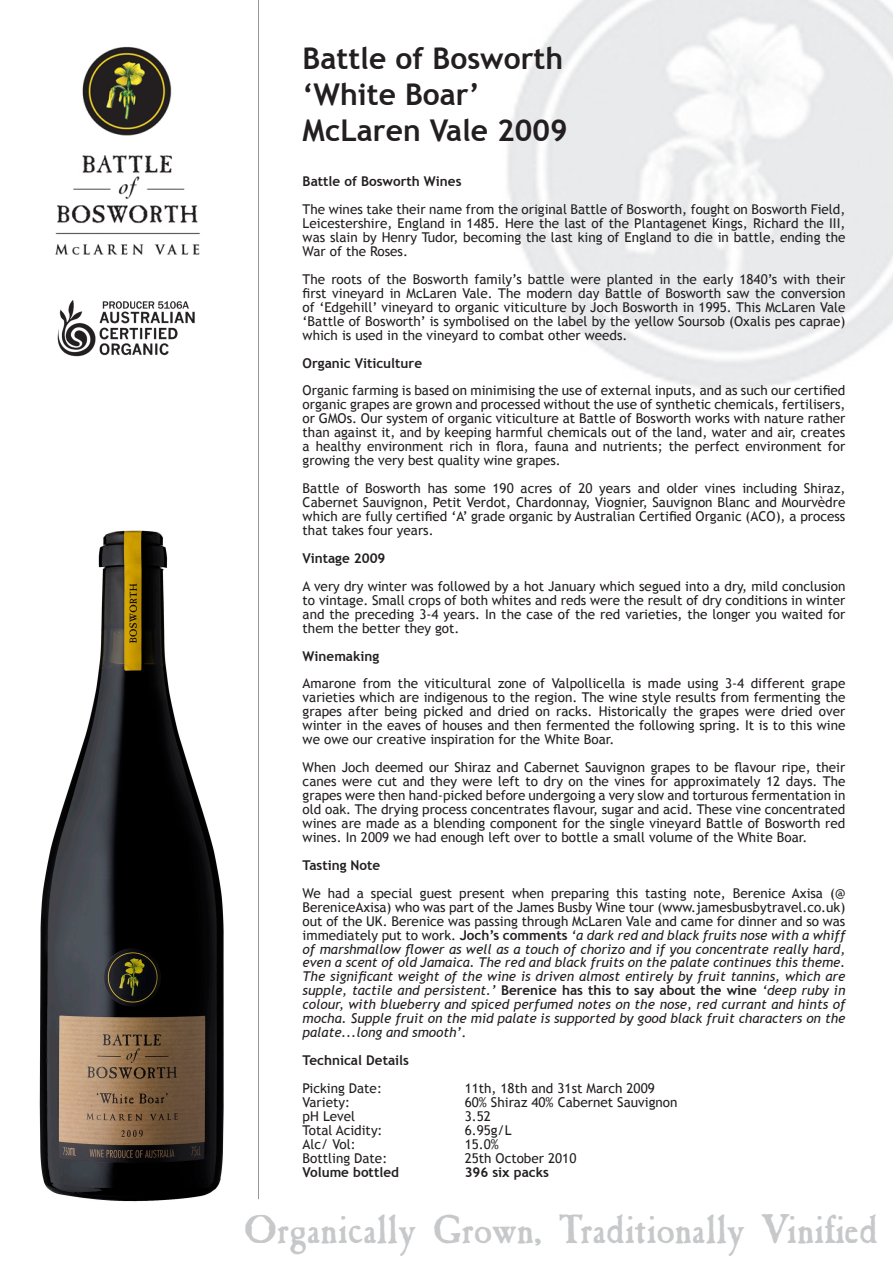
<style>
.page{position:relative;width:893px;height:1263px;background:#fff}
.page>*{position:absolute;margin:0;border:0;box-sizing:border-box;transform-origin:0 0}
.t1{font:39.75px "Caslon Antique VL";color:#c7c8ca}
.t2{font:700 30px "Trebuchet MS";color:#231f20}
.t3{font:13.5px/14px "Trebuchet MS";color:#231f20;text-align:justify}
.t4{font:italic 13.5px/14px "Trebuchet MS";color:#231f20;text-align:justify}
.t5{font:700 13.5px "Trebuchet MS";color:#231f20}
.s1{font-style:normal}
.s2{font-weight:700;font-style:normal}
</style>
<div class="page">
<hr style="left:258px;top:0;width:1px;height:1199px;background:#939598">
<img style="left:55px;top:47px;width:145px;height:208px">
<img style="left:57px;top:300px;width:138px;height:57px">
<img style="left:39px;top:530px;width:185px;height:672px">
<p class="t2" style="left:303px;top:40px;width:262px">Battle of Bosworth</p>
<p class="t2" style="left:303px;top:76px;width:179px">‘White Boar’</p>
<p class="t2" style="left:303px;top:112px;width:266px">McLaren Vale 2009</p>
<p class="t5" style="left:303px;top:173px;width:160px">Battle of Bosworth Wines</p>
<p class="t3" style="left:303px;top:202px;width:544px">The wines take their name from the original Battle of Bosworth, fought on Bosworth Field, Leicestershire, England in 1485. Here the last of the Plantagenet Kings, Richard the III, was slain by Henry Tudor, becoming the last king of England to die in battle, ending the War of the Roses.</p>
<p class="t3" style="left:303px;top:272px;width:544px">The roots of the Bosworth family’s battle were planted in the early 1840’s with their first vineyard in McLaren Vale. The modern day Battle of Bosworth saw the conversion of ‘Edgehill’ vineyard to organic viticulture by Joch Bosworth in 1995. This McLaren Vale ‘Battle of Bosworth’ is symbolised on the label by the yellow Soursob (Oxalis pes caprae) which is used in the vineyard to combat other weeds.</p>
<p class="t5" style="left:303px;top:354px;width:121px">Organic Viticulture</p>
<p class="t3" style="left:303px;top:384px;width:544px">Organic farming is based on minimising the use of external inputs, and as such our certified organic grapes are grown and processed without the use of synthetic chemicals, fertilisers, or GMOs. Our system of organic viticulture at Battle of Bosworth works with nature rather than against it, and by keeping harmful chemicals out of the land, water and air, creates a healthy environment rich in flora, fauna and nutrients; the perfect environment for growing the very best quality wine grapes.</p>
<p class="t3" style="left:303px;top:481px;width:544px">Battle of Bosworth has some 190 acres of 20 years and older vines including Shiraz, Cabernet Sauvignon, Petit Verdot, Chardonnay, Viognier, Sauvignon Blanc and Mourvèdre which are fully certified ‘A’ grade organic by Australian Certified Organic (ACO), a process that takes four years.</p>
<p class="t5" style="left:303px;top:550px;width:84px">Vintage 2009</p>
<p class="t3" style="left:303px;top:579px;width:544px">A very dry winter was followed by a hot January which segued into a dry, mild conclusion to vintage. Small crops of both whites and reds were the result of dry conditions in winter and the preceding 3-4 years. In the case of the red varieties, the longer you waited for them the better they got.</p>
<p class="t5" style="left:303px;top:647px;width:78px">Winemaking</p>
<p class="t3" style="left:303px;top:677px;width:544px">Amarone from the viticultural zone of Valpollicella is made using 3-4 different grape varieties which are indigenous to the region. The wine style results from fermenting the grapes after being picked and dried on racks. Historically the grapes were dried over winter in the eaves of houses and then fermented the following spring. It is to this wine we owe our creative inspiration for the White Boar.</p>
<p class="t3" style="left:303px;top:760px;width:544px">When Joch deemed our Shiraz and Cabernet Sauvignon grapes to be flavour ripe, their canes were cut and they were left to dry on the vines for approximately 12 days. The grapes were then hand-picked before undergoing a very slow and torturous fermentation in old oak. The drying process concentrates flavour, sugar and acid. These vine concentrated wines are made as a blending component for the single vineyard Battle of Bosworth red wines. In 2009 we had enough left over to bottle a small volume of the White Boar.</p>
<p class="t5" style="left:303px;top:856px;width:79px">Tasting Note</p>
<p class="t4" style="left:303px;top:886px;width:544px"><span class="s1">We had a special guest present when preparing this tasting note, Berenice Axisa (@ BereniceAxisa) who was part of the James Busby Wine tour (www.jamesbusbytravel.co.uk) out of the UK. Berenice was passing through McLaren Vale and came for dinner and so was immediately put to work.</span> <span class="s2">Joch’s comments</span> ‘a dark red and black fruits nose with a whiff of marshmallow flower as well as a touch of chorizo and if you concentrate really hard, even a scent of old Jamaica. The red and black fruits on the palate continues this theme.<br>The significant weight of the wine is driven almost entirely by fruit tannins, which are supple, tactile and persistent.’ <span class="s2">Berenice has this to say about the wine</span> ‘deep ruby in colour, with blueberry and spiced perfumed notes on the nose, red currant and hints of mocha. Supple fruit on the mid palate is supported by good black fruit characters on the palate...long and smooth’<span class="s1">.</span></p>
<p class="t5" style="left:303px;top:1052px;width:108px">Technical Details</p>
<p class="t3" style="left:303px;top:1081px;width:81px">Picking Date:</p>
<p class="t3" style="left:465px;top:1081px;width:192px">11th, 18th and 31st March 2009</p>
<p class="t3" style="left:303px;top:1095px;width:49px">Variety:</p>
<p class="t3" style="left:465px;top:1095px;width:214px">60% Shiraz 40% Cabernet Sauvignon</p>
<p class="t3" style="left:303px;top:1109px;width:54px">pH Level</p>
<p class="t3" style="left:465px;top:1109px;width:28px">3.52</p>
<p class="t3" style="left:303px;top:1123px;width:81px">Total Acidity:</p>
<p class="t3" style="left:465px;top:1123px;width:48px">6.95g/L</p>
<p class="t3" style="left:303px;top:1137px;width:55px">Alc/ Vol:</p>
<p class="t3" style="left:465px;top:1137px;width:36px">15.0%</p>
<p class="t3" style="left:303px;top:1151px;width:86px">Bottling Date:</p>
<p class="t3" style="left:465px;top:1151px;width:113px">25th October 2010</p>
<p class="t5" style="left:303px;top:1163px;width:98px">Volume bottled</p>
<p class="t5" style="left:465px;top:1163px;width:86px">396 six packs</p>
<p class="t1" style="left:245px;top:1204px;width:635px">Organically Grown, Traditionally Vinified</p>
</div>
